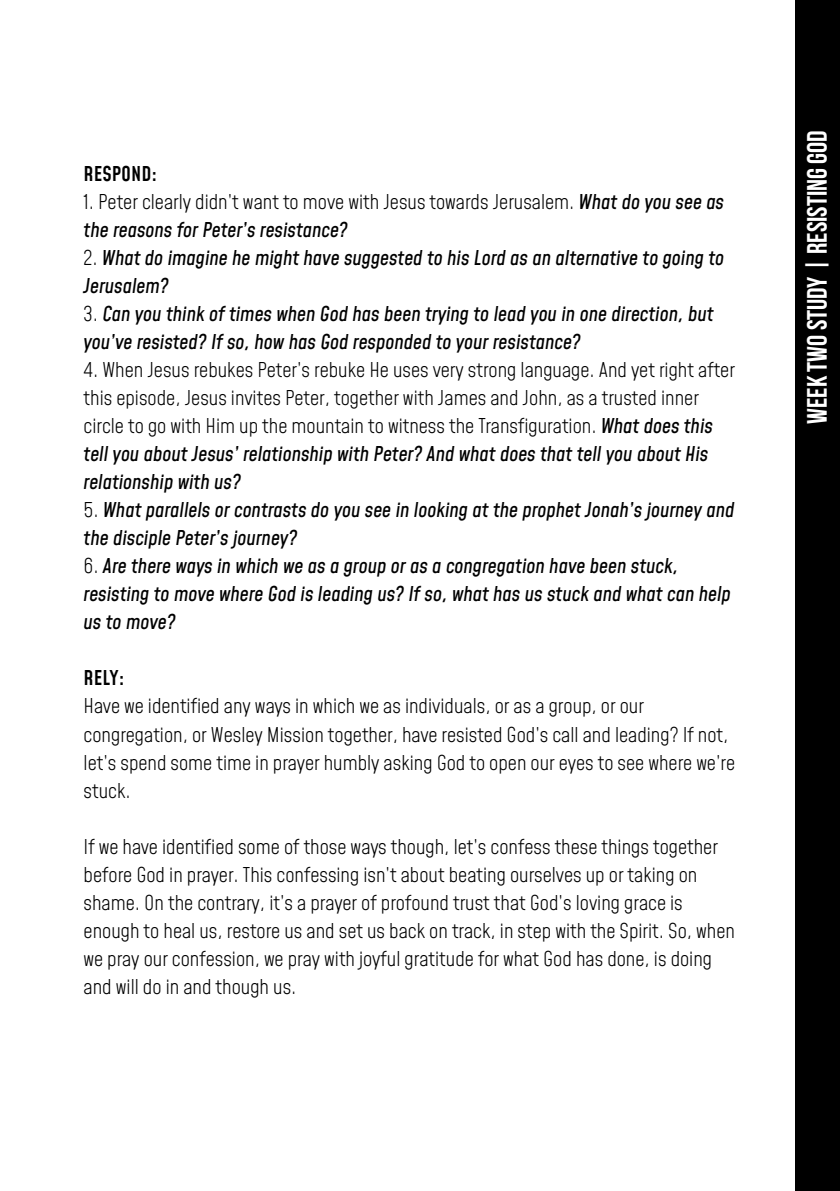
<style>
.page{position:relative;width:840px;height:1191px;background:#fff}
.page>*{position:absolute;margin:0;border:0;box-sizing:border-box;transform-origin:0 0}
.t1{font:700 28px "Bebas Neue";color:#fff}
.t2{font:300 20px/28px "Mohave";color:#000}
.t3{font:italic 500 20px/28px "Mohave";color:#000}
.t4{font:600 20px "Mohave";color:#000}
.s1{font-weight:500;font-style:italic}
.s2{font-weight:300;font-style:normal}
</style>
<div class="page">
<div style="left:795px;top:0;width:44px;height:1191px;background:#000"></div>
<p class="t4" style="left:84px;top:161px;width:75px">RESPOND:</p>
<p class="t2" style="left:84px;top:189px;width:641px">1. Peter clearly didn’t want to move with Jesus towards Jerusalem. <span class="s1">What do you see as the reasons for Peter’s resistance?</span></p>
<p class="t3" style="left:84px;top:245px;width:641px"><span class="s2">2.</span> What do imagine he might have suggested to his Lord as an alternative to going to<br>Jerusalem?</p>
<p class="t3" style="left:84px;top:301px;width:631px"><span class="s2">3.</span> Can you think of times when God has been trying to lead you in one direction, but you’ve resisted? If so, how has God responded to your resistance?</p>
<p class="t2" style="left:84px;top:357px;width:652px">4. When Jesus rebukes Peter’s rebuke He uses very strong language. And yet right after this episode, Jesus invites Peter, together with James and John, as a trusted inner circle to go with Him up the mountain to witness the Transfiguration. <span class="s1">What does this tell you about Jesus’ relationship with Peter? And what does that tell you about His relationship with us?</span></p>
<p class="t3" style="left:84px;top:497px;width:652px"><span class="s2">5.</span> What parallels or contrasts do you see in looking at the prophet Jonah’s journey and the disciple Peter’s journey?</p>
<p class="t3" style="left:84px;top:553px;width:648px"><span class="s2">6.</span> Are there ways in which we as a group or as a congregation have been stuck, resisting to move where God is leading us? If so, what has us stuck and what can help us to move?</p>
<p class="t4" style="left:84px;top:665px;width:42px">RELY:</p>
<p class="t2" style="left:84px;top:693px;width:652px">Have we identified any ways in which we as individuals, or as a group, or our congregation, or Wesley Mission together, have resisted God’s call and leading? If not, let’s spend some time in prayer humbly asking God to open our eyes to see where we’re stuck.</p>
<p class="t2" style="left:84px;top:833px;width:652px">If we have identified some of those ways though, let’s confess these things together before God in prayer. This confessing isn’t about beating ourselves up or taking on shame. On the contrary, it’s a prayer of profound trust that God’s loving grace is enough to heal us, restore us and set us back on track, in step with the Spirit. So, when we pray our confession, we pray with joyful gratitude for what God has done, is doing and will do in and though us.</p>
<h1 class="t1" style="left:801px;top:424px;width:295px;rotate:-90deg">WEEK TWO STUDY | RESISTING GOD</h1>
</div>
